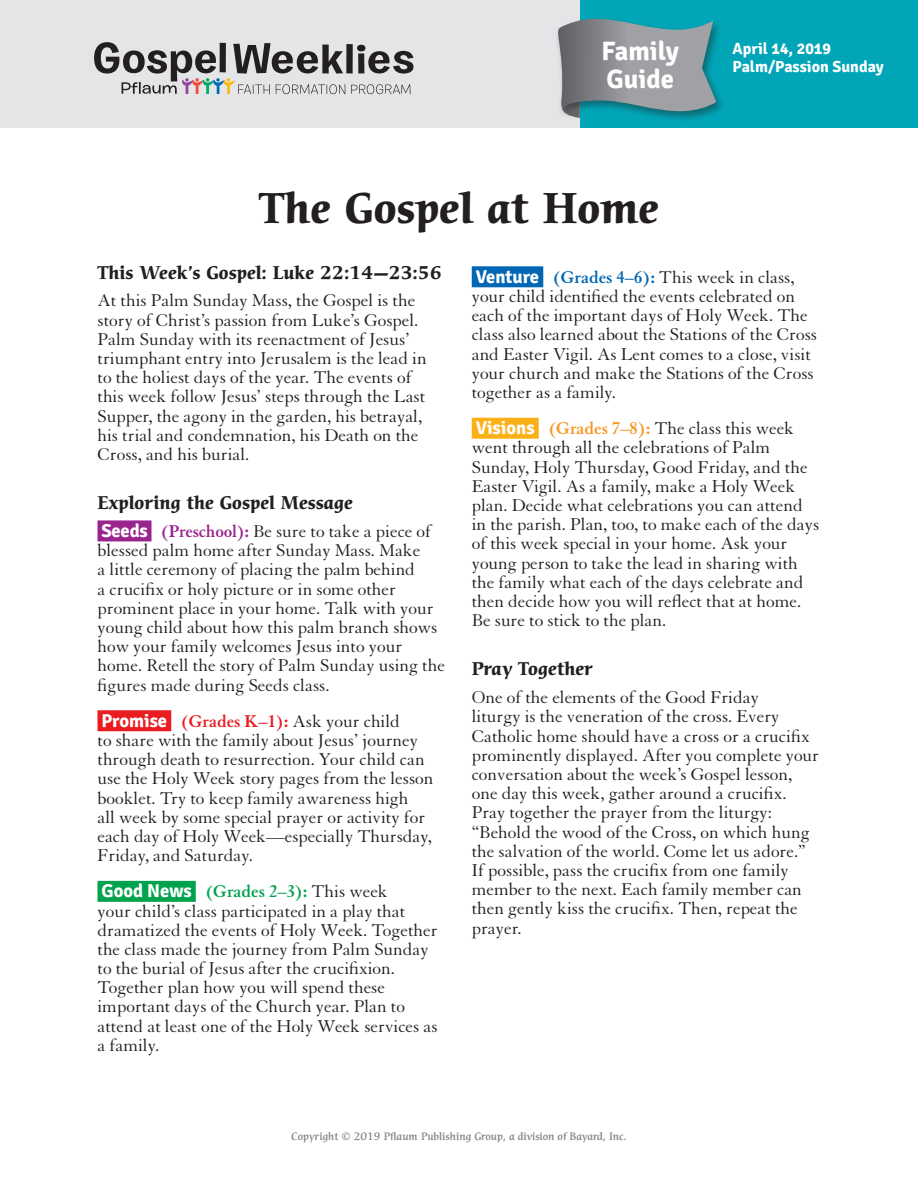
<style>
.page{position:relative;width:918px;height:1188px;background:#fff}
.page>*{position:absolute;margin:0;border:0;box-sizing:border-box;transform-origin:0 0}
.t1{font:700 42px "Cerigo Std";color:#231f20}
.t2{font:700 26.55px/28.2px "Signika";color:#fff}
.t3{font:18.6px/19.2px "Granjon LT Std";color:#231f20}
.t4{font:700 18px "Cerigo Std";color:#231f20}
.t5{font:700 16.05px/18px "Signika";color:#fff}
.t6{font:500 10.5px "Cerigo Std";color:#808285}
.s1{font-family:"Signika";font-weight:700;color:#fff}
.s2{font-weight:700;color:#99248e}
.s3{font-weight:700;color:#e91c22}
.s4{font-weight:700;color:#00a24e}
.s5{font-weight:700;color:#0166b3}
.s6{font-weight:700;color:#f7971d}
</style>
<div class="page">
<div style="left:543px;top:0;width:375px;height:128px;background:#00a5b7"></div>
<div style="left:0;top:0;width:580px;height:128px;background:#e4e5e7"></div>
<div style="left:555px;top:17px;width:170px;height:105px;background:#231f20;opacity:.45"></div>
<svg style="left:557px;top:18px;width:159px;height:100px;background:#78949a"></svg>
<div style="left:346px;top:44px;width:7px;height:29px;background:#231f20"></div>
<svg style="left:357px;top:45px;width:57px;height:29px"></svg>
<svg style="left:94px;top:42px;width:251px;height:52px"></svg>
<svg style="left:351px;top:84px;width:60px;height:10px"></svg>
<div style="left:98px;top:520px;width:53px;height:21px;background:#99248e"></div>
<div style="left:98px;top:710px;width:73px;height:21px;background:#e91c22"></div>
<div style="left:98px;top:881px;width:98px;height:21px;background:#00a24e"></div>
<div style="left:472px;top:266px;width:71px;height:21px;background:#0166b3"></div>
<div style="left:472px;top:418px;width:67px;height:21px;background:#fbb017"></div>
<h2 class="t2" style="left:602px;top:37px;width:79px">Family<br>Guide</h2>
<h1 class="t1" style="left:259px;top:183px;width:402px">The Gospel at Home</h1>
<p class="t5" style="left:733px;top:40px;width:153px">April 14, 2019<br>Palm/Passion Sunday</p>
<p class="t4" style="left:98px;top:262px;width:346px">This Week’s Gospel: Luke 22:14—23:56</p>
<p class="t3" style="left:98px;top:291px;width:331px">At this Palm Sunday Mass, the Gospel is the story of Christ’s passion from Luke’s Gospel.<br>Palm Sunday with its reenactment of Jesus’ triumphant entry into Jerusalem is the lead in to the holiest days of the year. The events of this week follow Jesus’ steps through the Last Supper, the agony in the garden, his betrayal, his trial and condemnation, his Death on the Cross, and his burial.</p>
<p class="t4" style="left:98px;top:492px;width:257px">Exploring the Gospel Message</p>
<p class="t3" style="left:98px;top:522px;width:349px"><span class="s1">Seeds</span> <span class="s2">(Preschool):</span> Be sure to take a piece of blessed palm home after Sunday Mass. Make<br>a little ceremony of placing the palm behind<br>a crucifix or holy picture or in some other prominent place in your home. Talk with your young child about how this palm branch shows how your family welcomes Jesus into your home. Retell the story of Palm Sunday using the figures made during Seeds class.</p>
<p class="t3" style="left:98px;top:712px;width:338px"><span class="s1">Promise</span> <span class="s3">(Grades K–1):</span> Ask your child<br>to share with the family about Jesus’ journey through death to resurrection. Your child can use the Holy Week story pages from the lesson booklet. Try to keep family awareness high<br>all week by some special prayer or activity for each day of Holy Week—especially Thursday, Friday, and Saturday.</p>
<p class="t3" style="left:98px;top:882px;width:342px"><span class="s1">Good News</span> <span class="s4">(Grades 2–3):</span> This week<br>your child’s class participated in a play that dramatized the events of Holy Week. Together the class made the journey from Palm Sunday to the burial of Jesus after the crucifixion.<br>Together plan how you will spend these important days of the Church year. Plan to attend at least one of the Holy Week services as a family.</p>
<p class="t3" style="left:472px;top:268px;width:347px"><span class="s1">Venture</span> <span class="s5">(Grades 4–6):</span> This week in class, your child identified the events celebrated on each of the important days of Holy Week. The class also learned about the Stations of the Cross and Easter Vigil. As Lent comes to a close, visit your church and make the Stations of the Cross together as a family.</p>
<p class="t3" style="left:472px;top:419px;width:349px"><span class="s1">Visions</span> <span class="s6">(Grades 7–8):</span> The class this week went through all the celebrations of Palm Sunday, Holy Thursday, Good Friday, and the Easter Vigil. As a family, make a Holy Week plan. Decide what celebrations you can attend in the parish. Plan, too, to make each of the days of this week special in your home. Ask your young person to take the lead in sharing with the family what each of the days celebrate and then decide how you will reflect that at home.<br>Be sure to stick to the plan.</p>
<p class="t4" style="left:472px;top:659px;width:122px">Pray Together</p>
<p class="t3" style="left:472px;top:688px;width:349px">One of the elements of the Good Friday<br>liturgy is the veneration of the cross. Every Catholic home should have a cross or a crucifix prominently displayed. After you complete your conversation about the week’s Gospel lesson, one day this week, gather around a crucifix.<br>Pray together the prayer from the liturgy: “Behold the wood of the Cross, on which hung the salvation of the world. Come let us adore.” If possible, pass the crucifix from one family member to the next. Each family member can then gently kiss the crucifix. Then, repeat the prayer.</p>
<p class="t6" style="left:291px;top:1130px;width:337px">Copyright © 2019 Pflaum Publishing Group, a division of Bayard, Inc.</p>
</div>
